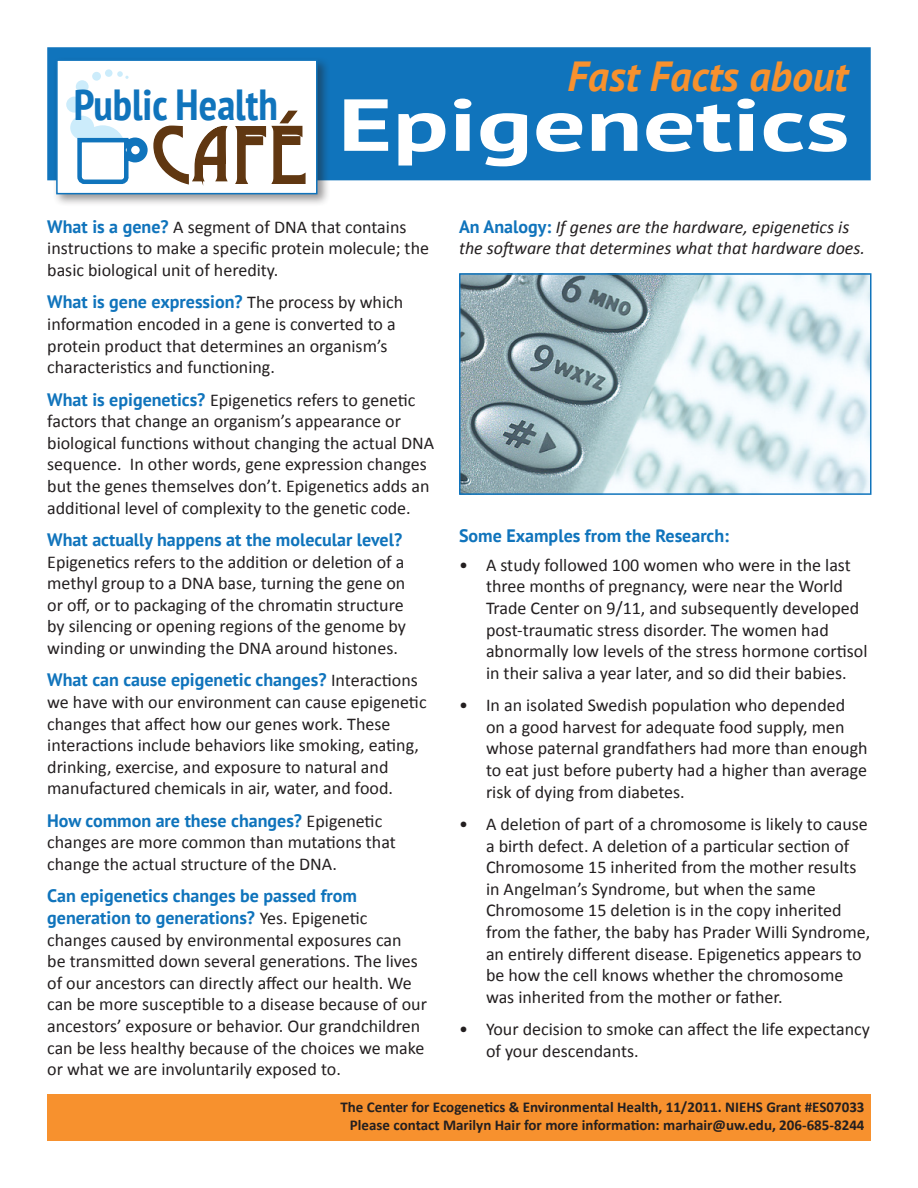
<style>
.page{position:relative;width:918px;height:1188px;background:#fff}
.page>*{position:absolute;margin:0;border:0;box-sizing:border-box;transform-origin:0 0}
.t1{font:700 73.5px "PT Sans";color:#fff;scale:1.42 1}
.t2{font:700 condensed 43.35px "PT Sans";color:#1074bc}
.t3{font:italic 700 42px "PT Sans";color:#f7912e}
.t4{font:18px/21.6px "Calibri";color:#231f20}
.t5{font:italic 18px/21.6px "Calibri";color:#231f20}
.t6{font:700 18px "PT Sans";color:#1074bc}
.t7{font:700 15px "Calibri";color:#231f20}
.s1{font-family:"PT Sans";font-weight:700;color:#1074bc}
.s2{font-family:"PT Sans";font-weight:700;font-style:normal;color:#1074bc}
</style>
<div class="page">
<div style="left:47px;top:1094px;width:824px;height:47px;background:#f7912e"></div>
<img style="left:462px;top:276px;width:407px;height:216px">
<div style="left:459px;top:273px;width:413px;height:222px;border:2px solid #1074bc"></div>
<div style="left:47px;top:47px;width:824px;height:133px;background:#1074bc;border:2px solid #1074bc"></div>
<div style="left:53px;top:56px;width:277px;height:151px;background:#231f20;opacity:.47"></div>
<div style="left:56px;top:59px;width:262px;height:135px;background:#fff;border:2px solid #1074bc"></div>
<div style="left:70px;top:116px;width:24px;height:24px;background:#ccecfb;border-radius:50%"></div>
<div style="left:66px;top:97px;width:16px;height:16px;background:#ccecfb;border-radius:50%"></div>
<div style="left:76px;top:80px;width:13px;height:13px;background:#ccecfb;border-radius:50%"></div>
<div style="left:105px;top:69px;width:7px;height:8px;background:#ccecfb;border-radius:50%"></div>
<div style="left:92px;top:72px;width:9px;height:9px;background:#ccecfb;border-radius:50%"></div>
<svg style="left:117px;top:71px;width:12px;height:8px"></svg>
<svg style="left:75px;top:109px;width:231px;height:77px"></svg>
<h2 class="t2" style="left:74px;top:76px;width:206px">Public Health</h2>
<p class="t3" style="left:567px;top:48px;width:282px">Fast Facts about</p>
<p class="t1" style="left:338px;top:76px;width:362px">Epigenetics</p>
<p class="t4" style="left:47px;top:216px;width:383px"><span class="s1">What is a gene?</span> A segment of DNA that contains instructions to make a specific protein molecule; the basic biological unit of heredity.</p>
<p class="t4" style="left:47px;top:292px;width:358px"><span class="s1">What is gene expression?</span> The process by which information encoded in a gene is converted to a protein product that determines an organism’s characteristics and functioning.</p>
<p class="t4" style="left:47px;top:389px;width:389px"><span class="s1">What is epigenetics?</span> Epigenetics refers to genetic factors that change an organism’s appearance or biological functions without changing the actual DNA sequence. In other words, gene expression changes but the genes themselves don’t. Epigenetics adds an additional level of complexity to the genetic code.</p>
<p class="t4" style="left:47px;top:529px;width:360px"><span class="s1">What actually happens at the molecular level?<br></span>Epigenetics refers to the addition or deletion of a methyl group to a DNA base, turning the gene on or off, or to packaging of the chromatin structure by silencing or opening regions of the genome by winding or unwinding the DNA around histones.</p>
<p class="t4" style="left:47px;top:670px;width:381px"><span class="s1">What can cause epigenetic changes?</span> Interactions we have with our environment can cause epigenetic changes that affect how our genes work. These interactions include behaviors like smoking, eating, drinking, exercise, and exposure to natural and manufactured chemicals in air, water, and food.</p>
<p class="t4" style="left:47px;top:810px;width:350px"><span class="s1">How common are these changes?</span> Epigenetic changes are more common than mutations that change the actual structure of the DNA.</p>
<p class="t4" style="left:47px;top:886px;width:381px"><span class="s1">Can epigenetics changes be passed from generation to generations?</span> Yes. Epigenetic changes caused by environmental exposures can<br>be transmitted down several generations. The lives of our ancestors can directly affect our health. We can be more susceptible to a disease because of our ancestors’ exposure or behavior. Our grandchildren can be less healthy because of the choices we make or what we are involuntarily exposed to.</p>
<p class="t5" style="left:459px;top:215px;width:408px"><span class="s2">An Analogy:</span> If genes are the hardware, epigenetics is the software that determines what that hardware does.</p>
<p class="t6" style="left:459px;top:523px;width:272px">Some Examples from the Research:</p>
<p class="t4" style="left:486px;top:554px;width:383px;text-indent:-27px">• A study followed 100 women who were in the last three months of pregnancy, were near the World Trade Center on 9/11, and subsequently developed post-traumatic stress disorder. The women had abnormally low levels of the stress hormone cortisol in their saliva a year later, and so did their babies.</p>
<p class="t4" style="left:486px;top:694px;width:383px;text-indent:-27px">• In an isolated Swedish population who depended on a good harvest for adequate food supply, men whose paternal grandfathers had more than enough to eat just before puberty had a higher than average risk of dying from diabetes.</p>
<p class="t4" style="left:486px;top:813px;width:386px;text-indent:-27px">• A deletion of part of a chromosome is likely to cause a birth defect. A deletion of a particular section of Chromosome 15 inherited from the mother results in Angelman’s Syndrome, but when the same Chromosome 15 deletion is in the copy inherited from the father, the baby has Prader Willi Syndrome, an entirely different disease. Epigenetics appears to be how the cell knows whether the chromosome was inherited from the mother or father.</p>
<p class="t4" style="left:486px;top:1018px;width:385px;text-indent:-27px">• Your decision to smoke can affect the life expectancy of your descendants.</p>
<p class="t7" style="left:341px;top:1097px;width:526px">The Center for Ecogenetics &amp; Environmental Health, 11/2011. NIEHS Grant #ES07033</p>
<p class="t7" style="left:350px;top:1115px;width:516px">Please contact Marilyn Hair for more information: marhair@uw.edu, 206-685-8244</p>
</div>
